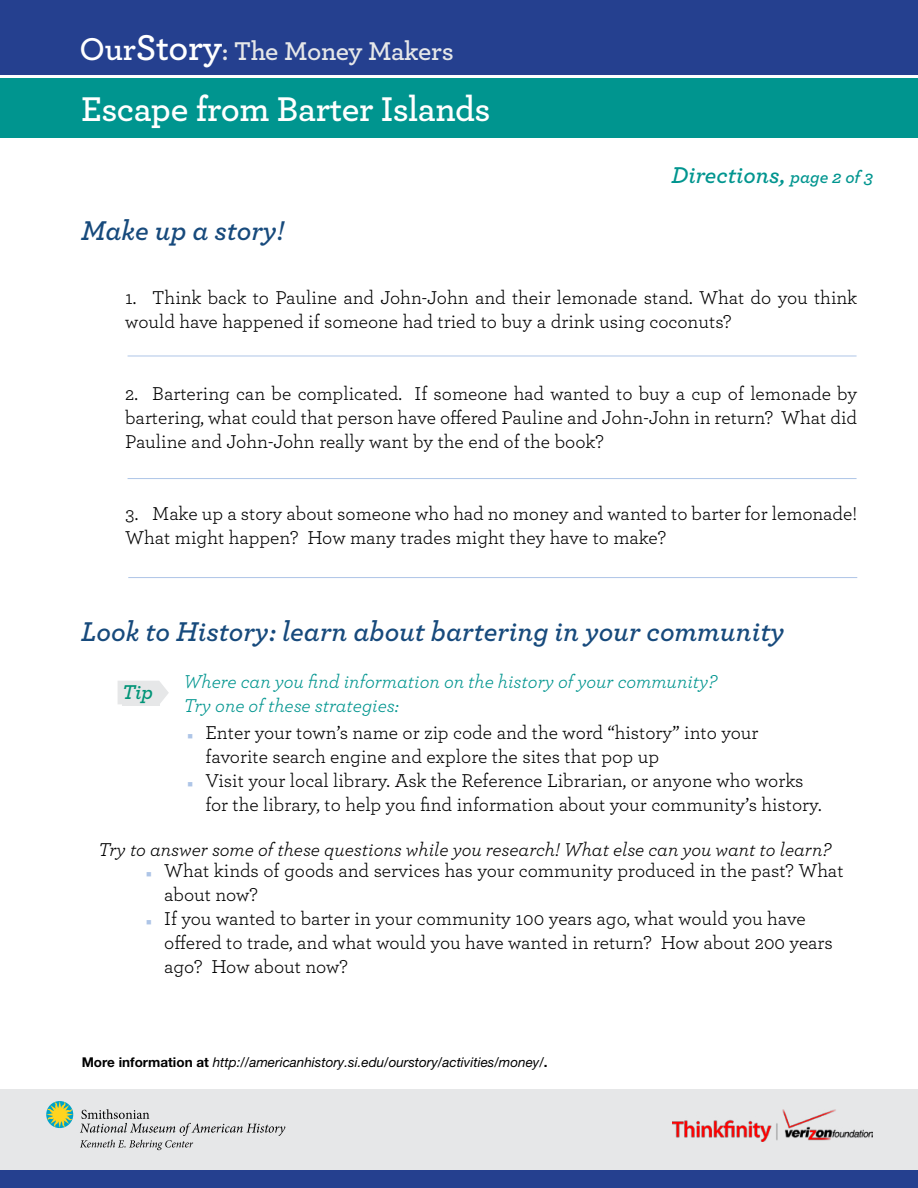
<style>
.page{position:relative;width:918px;height:1188px;background:#fff}
.page>*{position:absolute;margin:0;border:0;box-sizing:border-box;transform-origin:0 0}
.t1{font:600 36px "Archer";letter-spacing:-.015em;color:#fff}
.t2{font:italic 600 28.5px "Archer";color:#174a7c}
.t3{font:600 27px "Archer";letter-spacing:-.02em;color:#e6e7e8}
.t4{font:italic 600 24px "Archer";color:#00958f}
.t5{font:italic 600 21px "Archer";color:#009477}
.t6{font:19.5px/24px "Archer";color:#000}
.t7{font:italic 19.5px/24px "Archer";color:#00958f}
.t8{font:italic 19.5px "Archer";color:#000}
.t9{font:italic 13.5px "Helvetica Neue LT Std";color:#000}
.s1{font-size:33px;color:#fff}
.s2{font-size:37.5px;color:#fff}
.s3{font-size:18px}
.s4{color:#aec5e7}
.s5{font-weight:700;font-style:normal}
</style>
<div class="page">
<div style="left:0;top:78px;width:918px;height:60px;background:#00958f"></div>
<div style="left:0;top:0;width:918px;height:75px;background:#25408f"></div>
<div style="left:0;top:1089px;width:918px;height:99px;background:#e6e7e8"></div>
<svg style="left:46px;top:1101px;width:239px;height:49px"></svg>
<div style="left:0;top:1170px;width:918px;height:18px;background:#25408f"></div>
<img style="left:673px;top:1110px;width:200px;height:32px">
<hr style="left:128px;top:577px;width:729px;height:1px;background:#aec5e7">
<hr style="left:128px;top:356px;width:729px;height:1px;background:#aec5e7">
<hr style="left:128px;top:478px;width:729px;height:1px;background:#aec5e7">
<svg style="left:118px;top:681px;width:51px;height:23px"></svg>
<div style="left:122px;top:682px;width:38px;height:24px;background:#e6e7e8"></div>
<h3 class="t3" style="left:80px;top:31px;width:376px"><span class="s1">Our</span><span class="s2">Story</span>: The Money Makers</h3>
<h1 class="t1" style="left:81px;top:82px;width:411px">Escape from Barter Islands</h1>
<h2 class="t2" style="left:81px;top:209px;width:205px">Make up a story!</h2>
<p class="t4" style="left:672px;top:157px;width:203px">Directions, <span class="s3">page 2 of 3</span></p>
<p class="t6" style="left:125px;top:285px;width:734px">1. Think back to Pauline and John-John and their lemonade stand. What do you think would have happened if someone had tried to buy a drink using coconuts?</p>
<p class="t6" style="left:125px;top:381px;width:734px;text-align:justify">2. Bartering can be complicated. If someone had wanted to buy a cup of lemonade by bartering, what could that person have offered Pauline and John-John in return? What did Pauline and John-John really want by the end of the book?</p>
<p class="t6" style="left:125px;top:501px;width:734px">3. Make up a story about someone who had no money and wanted to barter for lemonade!<br>What might happen? How many trades might they have to make?</p>
<h2 class="t2" style="left:81px;top:610px;width:705px">Look to History: learn about bartering in your community</h2>
<p class="t5" style="left:122px;top:676px;width:32px">Tip</p>
<p class="t7" style="left:183px;top:668px;width:535px">Where can you find information on the history of your community?<br>Try one of these strategies:</p>
<p class="t6" style="left:205px;top:719px;width:555px;text-indent:-18px"><span class="s4">■</span> Enter your town’s name or zip code and the word “history” into your favorite search engine and explore the sites that pop up</p>
<p class="t6" style="left:205px;top:767px;width:618px;text-indent:-18px"><span class="s4">■</span> Visit your local library. Ask the Reference Librarian, or anyone who works for the library, to help you find information about your community’s history.</p>
<p class="t8" style="left:98px;top:836px;width:734px">Try to answer some of these questions while you research! What else can you want to learn?</p>
<p class="t6" style="left:164px;top:858px;width:681px;text-indent:-18px"><span class="s4">■</span> What kinds of goods and services has your community produced in the past? What about now?</p>
<p class="t6" style="left:164px;top:906px;width:670px;text-indent:-18px"><span class="s4">■</span> If you wanted to barter in your community 100 years ago, what would you have offered to trade, and what would you have wanted in return? How about 200 years ago? How about now?</p>
<p class="t9" style="left:82px;top:1054px;width:467px"><span class="s5">More information at</span> http://americanhistory.si.edu/ourstory/activities/money/<span class="s5">.</span></p>
</div>
